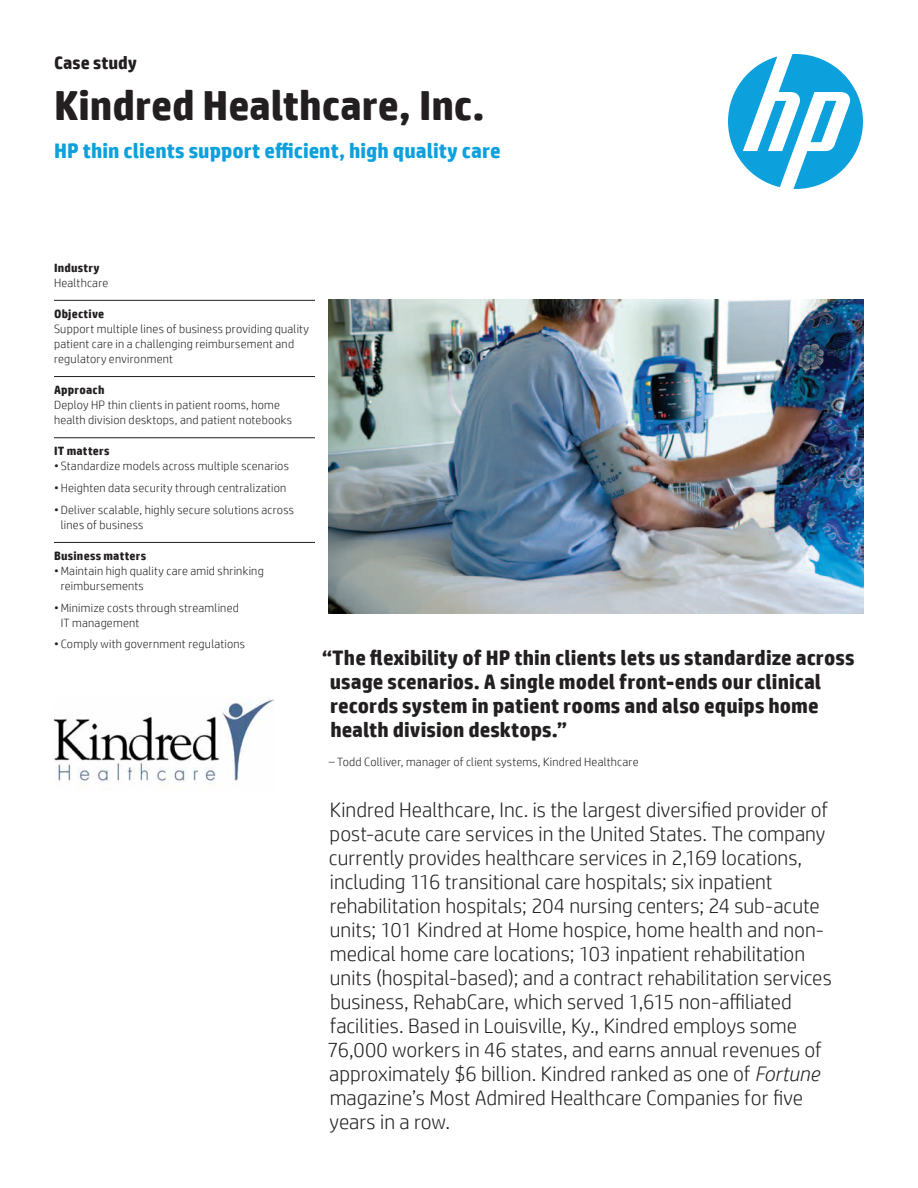
<style>
.page{position:relative;width:918px;height:1188px;background:#fff}
.page>*{position:absolute;margin:0;border:0;box-sizing:border-box;transform-origin:0 0}
.Headline_28_30{font:700 42px "HP Simplified";color:#231f20}
.Intro_14_16{font:300 21px/24px "HP Simplified";color:#231f20}
.Cover_quote_14_16{font:700 21px/24px "HP Simplified";letter-spacing:.005em;color:#231f20}
.Subhead_14_16_bold_b{font:700 21px "HP Simplified";letter-spacing:.005em;color:#0ca0dd}
.Docment_type_12_14{font:700 18px "HP Simplified";letter-spacing:.005em;color:#231f20}
.Sidebar_body_w__rule{font:300 12px/15px "HP Simplified";letter-spacing:.02em;color:#231f20}
.Cover_quote_attribut{font:300 12px "HP Simplified";letter-spacing:.02em;color:#231f20}
.Sidebar_header{font:700 12px "HP Simplified";letter-spacing:.02em;color:#231f20}
.s1{font-style:italic}
</style>
<div class="page">
<hr style="left:54px;top:300px;width:261px;height:1px;background:#231f20">
<hr style="left:54px;top:376px;width:261px;height:1px;background:#231f20">
<hr style="left:54px;top:437px;width:261px;height:1px;background:#231f20">
<hr style="left:54px;top:542px;width:261px;height:1px;background:#231f20">
<svg style="left:728px;top:54px;width:135px;height:135px"></svg>
<img style="left:329px;top:300px;width:535px;height:313px">
<img style="left:54px;top:698px;width:221px;height:92px">
<p class="Docment_type_12_14" style="left:54px;top:52px;width:85px">Case study</p>
<p class="Headline_28_30" style="left:54px;top:81px;width:432px">Kindred Healthcare, Inc.</p>
<p class="Subhead_14_16_bold_b" style="left:54px;top:138px;width:448px">HP thin clients support efficient, high quality care</p>
<p class="Sidebar_header" style="left:54px;top:260px;width:47px">Industry</p>
<p class="Sidebar_body_w__rule" style="left:54px;top:275px;width:56px">Healthcare</p>
<p class="Sidebar_header" style="left:54px;top:307px;width:52px">Objective</p>
<p class="Sidebar_body_w__rule" style="left:54px;top:321px;width:257px">Support multiple lines of business providing quality patient care in a challenging reimbursement and regulatory environment</p>
<p class="Sidebar_header" style="left:54px;top:383px;width:52px">Approach</p>
<p class="Sidebar_body_w__rule" style="left:54px;top:397px;width:240px">Deploy HP thin clients in patient rooms, home health division desktops, and patient notebooks</p>
<p class="Sidebar_header" style="left:54px;top:444px;width:57px">IT matters</p>
<p class="Sidebar_body_w__rule" style="left:54px;top:458px;width:236px">• Standardize models across multiple scenarios</p>
<p class="Sidebar_body_w__rule" style="left:54px;top:480px;width:234px">• Heighten data security through centralization</p>
<p class="Sidebar_body_w__rule" style="left:61px;top:502px;width:235px;text-indent:-7px">• Deliver scalable, highly secure solutions across lines of business</p>
<p class="Sidebar_header" style="left:54px;top:549px;width:94px">Business matters</p>
<p class="Sidebar_body_w__rule" style="left:61px;top:563px;width:205px;text-indent:-7px">• Maintain high quality care amid shrinking reimbursements</p>
<p class="Sidebar_body_w__rule" style="left:61px;top:600px;width:180px;text-indent:-7px">• Minimize costs through streamlined<br>IT management</p>
<p class="Sidebar_body_w__rule" style="left:54px;top:637px;width:193px">• Comply with government regulations</p>
<p class="Cover_quote_14_16" style="left:330px;top:646px;width:526px;text-indent:-8px">“The flexibility of HP thin clients lets us standardize across usage scenarios. A single model front-ends our clinical records system in patient rooms and also equips home health division desktops.”</p>
<p class="Cover_quote_attribut" style="left:329px;top:755px;width:311px">– Todd Colliver, manager of client systems, Kindred Healthcare</p>
<p class="Intro_14_16" style="left:327px;top:797px;width:506px">Kindred Healthcare, Inc. is the largest diversified provider of post-acute care services in the United States. The company currently provides healthcare services in 2,169 locations, including 116 transitional care hospitals; six inpatient rehabilitation hospitals; 204 nursing centers; 24 sub-acute units; 101 Kindred at Home hospice, home health and non&shy;medical home care locations; 103 inpatient rehabilitation units (hospital-based); and a contract rehabilitation services business, RehabCare, which served 1,615 non-affiliated facilities. Based in Louisville, Ky., Kindred employs some 76,000 workers in 46 states, and earns annual revenues of approximately $6 billion. Kindred ranked as one of <span class="s1">Fortune </span>magazine’s Most Admired Healthcare Companies for five years in a row.</p>
</div>
